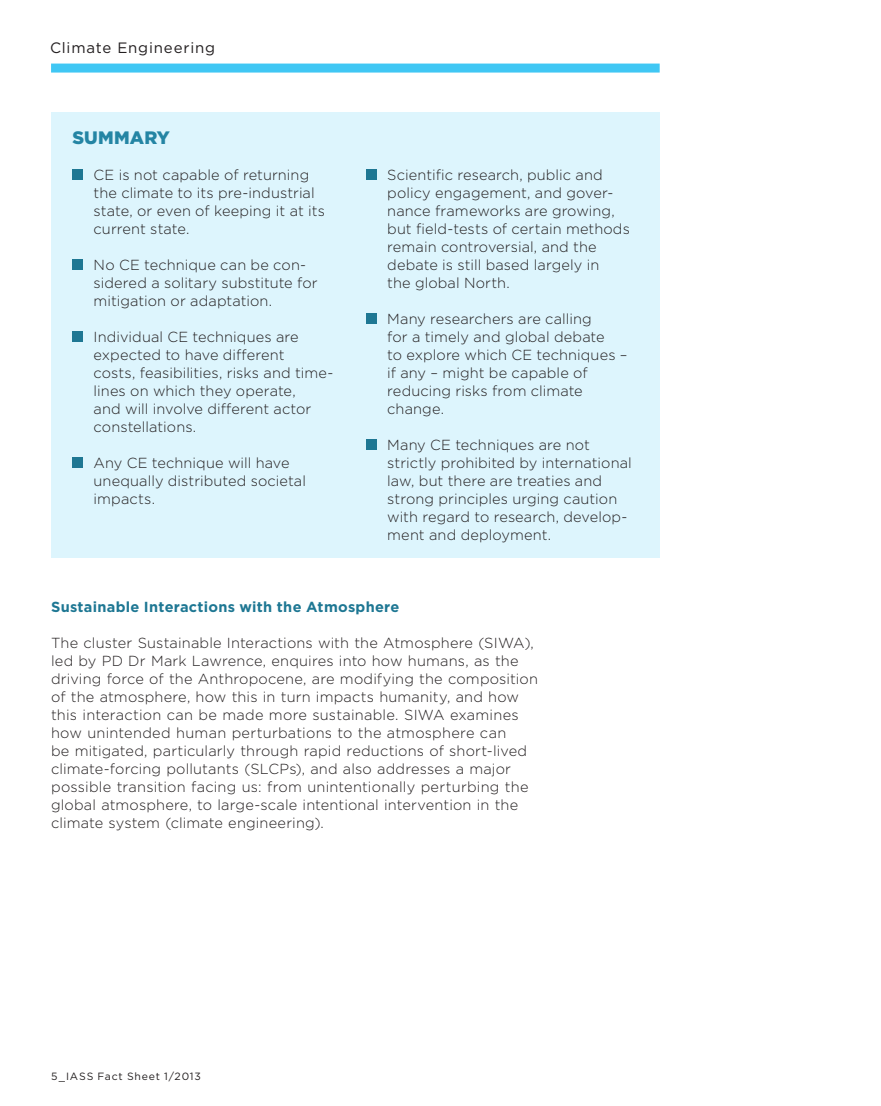
<style>
.page{position:relative;width:881px;height:1106px;background:#fff}
.page>*{position:absolute;margin:0;border:0;box-sizing:border-box;transform-origin:0 0}
.Fließtext_Blocksatz{font:900 18px "Gotham";letter-spacing:.005em;color:#1e7793}
.t1{font:15px "Gotham";letter-spacing:.055em;color:#231f20}
.Summary_Facts_bold{font:300 14.55px/18px "Gotham";letter-spacing:.005em;color:#231f20}
.Summary_Facts{font:300 14.55px/18px "Gotham";letter-spacing:.01em;color:#231f20}
.Subheadline{font:700 14.55px "Gotham";letter-spacing:.02em;color:#1e7793}
.Seitenzahl_links{font:10.5px "Gotham";letter-spacing:.075em;color:#231f20}
</style>
<div class="page">
<div style="left:51px;top:64px;width:608px;height:9px;background:#40c7f4"></div>
<div style="left:51px;top:113px;width:608px;height:445px;background:#ddf5fd"></div>
<div style="left:72px;top:169px;width:11px;height:11px;background:#1e7793"></div>
<div style="left:72px;top:259px;width:11px;height:11px;background:#1e7793"></div>
<div style="left:72px;top:331px;width:11px;height:11px;background:#1e7793"></div>
<div style="left:72px;top:457px;width:11px;height:11px;background:#1e7793"></div>
<div style="left:366px;top:169px;width:10px;height:11px;background:#1e7793"></div>
<div style="left:366px;top:313px;width:10px;height:11px;background:#1e7793"></div>
<div style="left:366px;top:439px;width:10px;height:11px;background:#1e7793"></div>
<p class="t1" style="left:50px;top:39px;width:167px">Climate Engineering</p>
<p class="Fließtext_Blocksatz" style="left:72px;top:125px;width:99px">SUMMARY</p>
<p class="Summary_Facts_bold" style="left:94px;top:165px;width:233px">CE is not capable of returning the climate to its pre-industrial state, or even of keeping it at its current state.</p>
<p class="Summary_Facts_bold" style="left:94px;top:255px;width:225px">No CE technique can be con&shy;sidered a solitary substitute for mitigation or adaptation.</p>
<p class="Summary_Facts_bold" style="left:94px;top:327px;width:241px">Individual CE techniques are expected to have different<br>costs, feasibilities, risks and time&shy;lines on which they operate,<br>and will involve different actor constellations.</p>
<p class="Summary_Facts_bold" style="left:94px;top:453px;width:214px">Any CE technique will have unequally distributed societal impacts.</p>
<p class="Summary_Facts_bold" style="left:387px;top:165px;width:244px">Scientific research, public and policy engagement, and gover&shy;nance frameworks are growing, but field-tests of certain methods remain controversial, and the debate is still based largely in<br>the global North.</p>
<p class="Summary_Facts_bold" style="left:387px;top:309px;width:242px">Many researchers are calling<br>for a timely and global debate<br>to explore which CE techniques – if any – might be capable of reducing risks from climate change.</p>
<p class="Summary_Facts_bold" style="left:387px;top:435px;width:246px">Many CE techniques are not strictly prohibited by international law, but there are treaties and strong principles urging caution with regard to research, develop&shy;ment and deployment.</p>
<p class="Subheadline" style="left:51px;top:597px;width:350px">Sustainable Interactions with the Atmosphere</p>
<p class="Summary_Facts" style="left:51px;top:633px;width:488px">The cluster Sustainable Interactions with the Atmosphere (SIWA), led by PD Dr Mark Lawrence, enquires into how humans, as the driving force of the Anthropocene, are modifying the composition of the atmosphere, how this in turn impacts humanity, and how this interaction can be made more sustainable. SIWA examines how unintended human perturbations to the atmosphere can<br>be mitigated, particularly through rapid reductions of short-lived climate-forcing pollutants (SLCPs), and also addresses a major possible transition facing us: from unintentionally perturbing the global atmosphere, to large-scale intentional intervention in the climate system (climate engineering).</p>
<p class="Seitenzahl_links" style="left:51px;top:1070px;width:151px">5_IASS Fact Sheet 1/2013</p>
</div>
